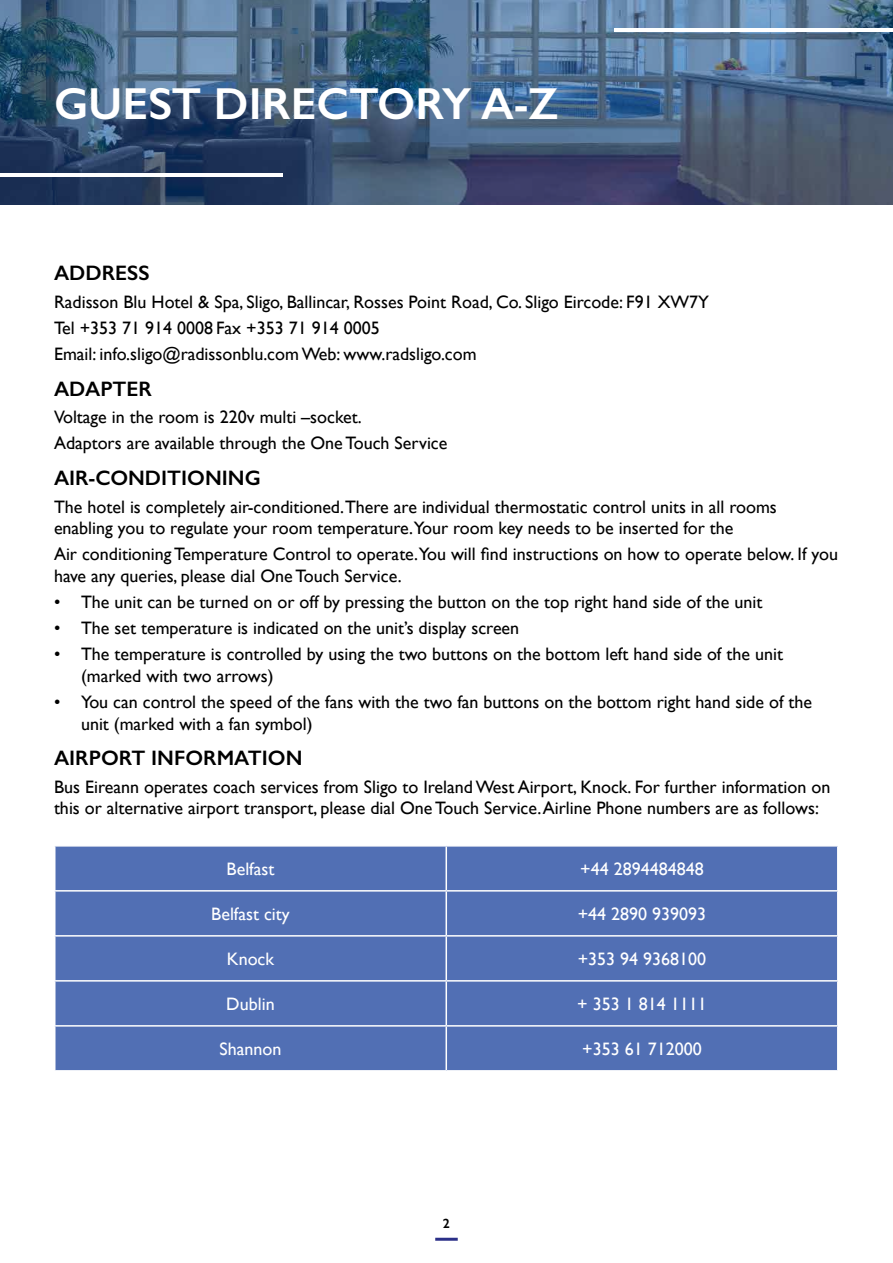
<style>
.page{position:relative;width:893px;height:1263px;background:#fff}
.page>*{position:absolute;margin:0;border:0;box-sizing:border-box;transform-origin:0 0}
.t1{font:600 45px "Gill Sans";color:#fff}
.t2{font:600 21px "Gill Sans";color:#000}
.t3{font:18px/21.6px "Gill Sans";color:#000}
.t4{font:18px "Gill Sans";color:#fff}
.t5{font:600 13.5px "Gill Sans";color:#000}
</style>
<div class="page">
<div style="left:56px;top:846px;width:781px;height:224px;background:#516fb4"></div>
<hr style="left:446px;top:846px;width:1px;height:44px;background:#fff">
<hr style="left:54px;top:890px;width:392px;height:1px;background:#fff">
<hr style="left:446px;top:890px;width:392px;height:1px;background:#fff">
<hr style="left:446px;top:891px;width:1px;height:44px;background:#fff">
<hr style="left:54px;top:935px;width:392px;height:1px;background:#fff">
<hr style="left:446px;top:935px;width:392px;height:1px;background:#fff">
<hr style="left:446px;top:936px;width:1px;height:44px;background:#fff">
<hr style="left:54px;top:980px;width:392px;height:1px;background:#fff">
<hr style="left:446px;top:980px;width:392px;height:1px;background:#fff">
<hr style="left:446px;top:981px;width:1px;height:44px;background:#fff">
<hr style="left:54px;top:1025px;width:392px;height:1px;background:#fff">
<hr style="left:446px;top:1025px;width:392px;height:1px;background:#fff">
<hr style="left:446px;top:1026px;width:1px;height:44px;background:#fff">
<hr style="left:435px;top:1238px;width:23px;height:3px;background:#2b3088">
<svg style="left:0;top:0;width:893px;height:204px;background:#456080"></svg>
<hr style="left:0;top:173px;width:283px;height:4px;background:#fff">
<hr style="left:614px;top:28px;width:279px;height:4px;background:#fff">
<h1 class="t1" style="left:54px;top:76px;width:506px">GUEST DIRECTORY A-Z</h1>
<p class="t2" style="left:54px;top:260px;width:97px">ADDRESS</p>
<p class="t3" style="left:54px;top:288px;width:657px;line-height:26.1px">Radisson Blu Hotel &amp; Spa, Sligo, Ballincar, Rosses Point Road, Co. Sligo Eircode: F91 XW7Y<br>Tel +353 71 914 0008 Fax +353 71 914 0005<br>Email: info.sligo@radissonblu.com Web: www.radsligo.com</p>
<p class="t2" style="left:54px;top:376px;width:100px">ADAPTER</p>
<p class="t3" style="left:54px;top:404px;width:395px;line-height:26.1px">Voltage in the room is 220v multi –socket.<br>Adaptors are available through the One Touch Service</p>
<p class="t2" style="left:54px;top:465px;width:208px">AIR-CONDITIONING</p>
<p class="t3" style="left:54px;top:496px;width:724px">The hotel is completely air-conditioned.There are individual thermostatic control units in all rooms enabling you to regulate your room temperature.Your room key needs to be inserted for the</p>
<p class="t3" style="left:54px;top:543px;width:785px">Air conditioning Temperature Control to operate.You will find instructions on how to operate below. If you have any queries, please dial One Touch Service.</p>
<p class="t3" style="left:54px;top:591px;width:710px">• The unit can be turned on or off by pressing the button on the top right hand side of the unit</p>
<p class="t3" style="left:54px;top:617px;width:467px">• The set temperature is indicated on the unit’s display screen</p>
<p class="t3" style="left:81px;top:643px;width:703px;text-indent:-27px">• The temperature is controlled by using the two buttons on the bottom left hand side of the unit (marked with two arrows)</p>
<p class="t3" style="left:81px;top:691px;width:733px;text-indent:-27px">• You can control the speed of the fans with the two fan buttons on the bottom right hand side of the unit (marked with a fan symbol)</p>
<p class="t2" style="left:54px;top:745px;width:250px">AIRPORT INFORMATION</p>
<p class="t3" style="left:54px;top:776px;width:778px">Bus Eireann operates coach services from Sligo to Ireland West Airport, Knock. For further information on this or alternative airport transport, please dial One Touch Service. Airline Phone numbers are as follows:</p>
<p class="t4" style="left:227px;top:858px;width:49px">Belfast</p>
<p class="t4" style="left:580px;top:858px;width:125px">+44 2894484848</p>
<p class="t4" style="left:211px;top:903px;width:80px">Belfast city</p>
<p class="t4" style="left:578px;top:903px;width:130px">+44 2890 939093</p>
<p class="t4" style="left:227px;top:948px;width:49px">Knock</p>
<p class="t4" style="left:578px;top:948px;width:130px">+353 94 9368100</p>
<p class="t4" style="left:226px;top:993px;width:50px">Dublin</p>
<p class="t4" style="left:577px;top:993px;width:131px">+ 353 1 814 1111</p>
<p class="t4" style="left:220px;top:1038px;width:63px">Shannon</p>
<p class="t4" style="left:582px;top:1038px;width:121px">+353 61 712000</p>
<p class="t5" style="left:443px;top:1215px;width:9px">2</p>
</div>
